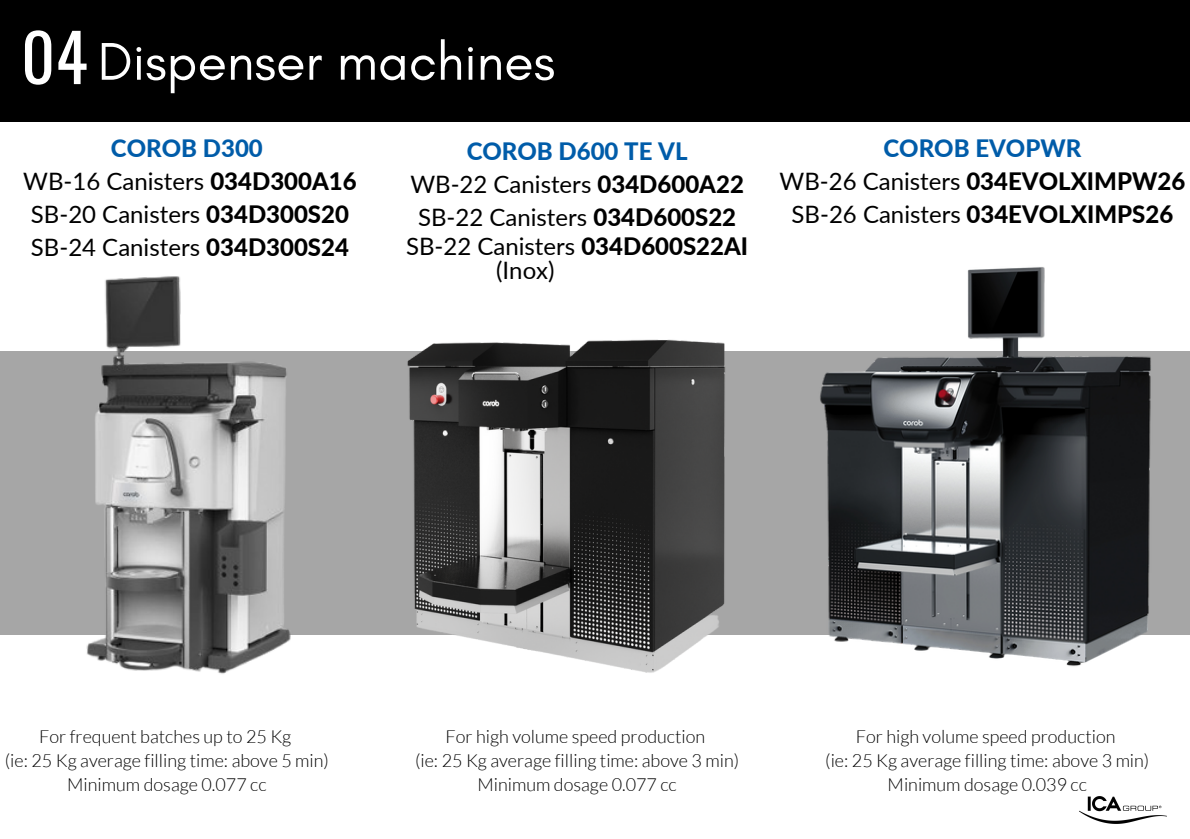
<style>
.page{position:relative;width:1190px;height:839px;background:#fff}
.page>*{position:absolute;margin:0;border:0;box-sizing:border-box;transform-origin:0 0}
.t1{font:54px "Glacial Indifference";color:#fff}
.t2{font:24px/33px "Lato";color:#000;text-align:center}
.t3{font:300 18px/24px "Lato";color:#000;text-align:center}
.s1{font-family:"Oswald";font-size:65.8px}
.s2{font-weight:800;color:#005ca9}
.s3{font-weight:800}
</style>
<div class="page">
<div style="left:0;top:0;width:1190px;height:122px;background:#000"></div>
<img style="left:743px;top:267px;width:447px;height:400px">
<img style="left:0;top:276px;width:402px;height:398px">
<img style="left:402px;top:339px;width:333px;height:334px">
<img style="left:1079px;top:796px;width:88px;height:28px">
<h1 class="t1" style="left:21px;top:28px;width:536px"><span class="s1">04</span> Dispenser machines</h1>
<h2 class="t2" style="left:23px;top:132px;width:335px"><span class="s2">COROB D300<br></span>WB-16 Canisters <span class="s3">034D300A16<br></span>SB-20 Canisters <span class="s3">034D300S20<br></span>SB-24 Canisters <span class="s3">034D300S24</span></h2>
<h2 class="t2" style="left:780px;top:132px;width:407px"><span class="s2">COROB EVOPWR<br></span>WB-26 Canisters <span class="s3">034EVOLXIMPW26<br></span>SB-26 Canisters <span class="s3">034EVOLXIMPS26</span></h2>
<h2 class="t2" style="left:410px;top:134px;width:335px"><span class="s2">COROB D600 TE VL<br></span>WB-22 Canisters <span class="s3">034D600A22<br></span>SB-22 Canisters <span class="s3">034D600S22</span></h2>
<h2 class="t2" style="left:496px;top:233px;width:254px;line-height:24px;text-align:left;text-indent:-90px">SB-22 Canisters <span class="s3">034D600S22AI </span>(Inox)</h2>
<p class="t3" style="left:5px;top:724px;width:326px">For frequent batches up to 25 Kg<br>(ie: 25 Kg average filling time: above 5 min)<br>Minimum dosage 0.077 cc</p>
<p class="t3" style="left:415px;top:724px;width:326px">For high volume speed production<br>(ie: 25 Kg average filling time: above 3 min)<br>Minimum dosage 0.077 cc</p>
<p class="t3" style="left:825px;top:724px;width:326px">For high volume speed production<br>(ie: 25 Kg average filling time: above 3 min)<br>Minimum dosage 0.039 cc</p>
</div>
